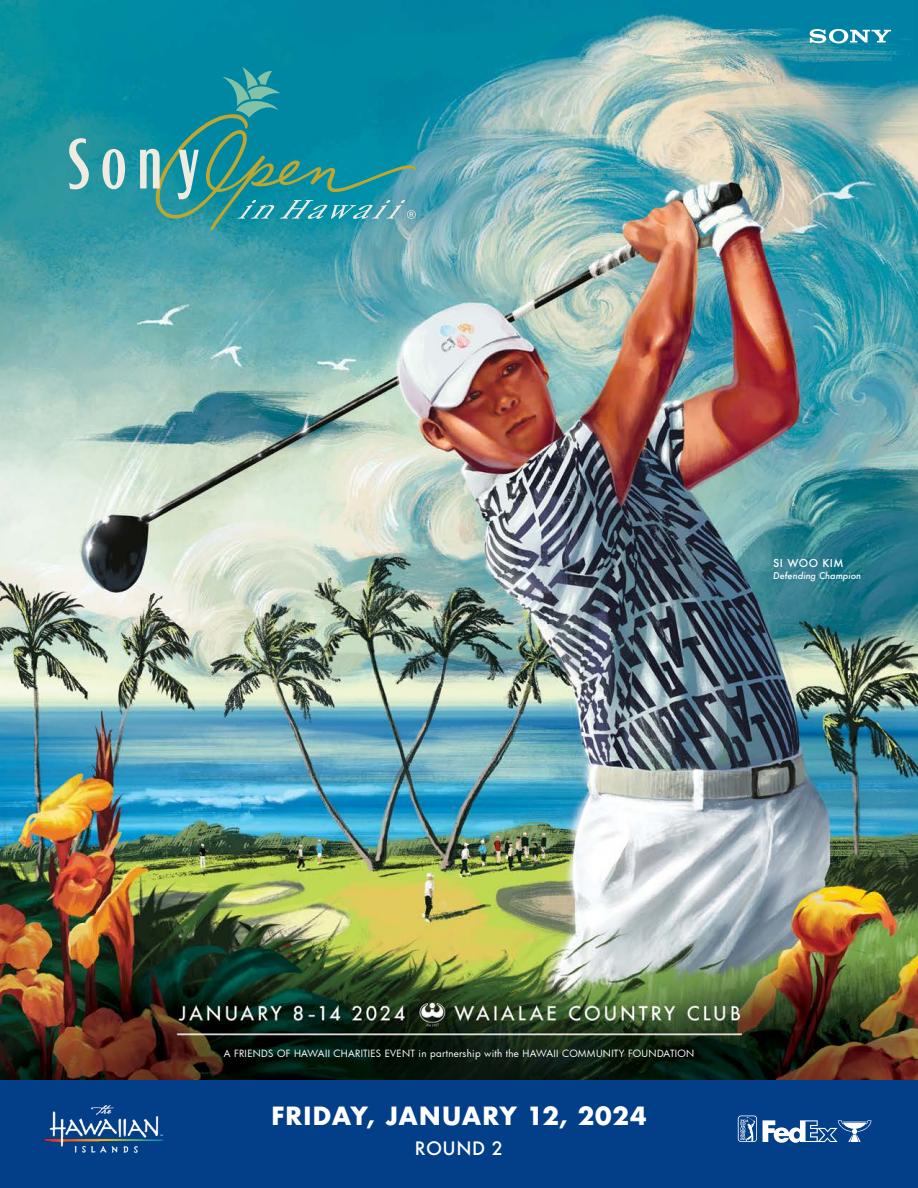
<style>
.page{position:relative;width:918px;height:1188px;background:#fff}
.page>*{position:absolute;margin:0;border:0;box-sizing:border-box;transform-origin:0 0}
.t1{font:700 24.45px "Futura";letter-spacing:.03em;color:#fff}
.t2{font:500 18px "Futura";letter-spacing:.03em;color:#fff}
.t3{font:500 10.5px "Futura";letter-spacing:.05em;color:#fff}
.t4{font:9.75px "Futura";letter-spacing:.03em;color:#fff}
.t5{font:italic 500 9px "Futura";color:#fff}
</style>
<div class="page">
<img style="left:0;top:0;width:918px;height:1080px">
<div style="left:0;top:1080px;width:918px;height:108px;background:#023f88"></div>
<svg style="left:738px;top:1116px;width:19px;height:26px"></svg>
<svg style="left:763px;top:1120px;width:108px;height:23px"></svg>
<img style="left:43px;top:1105px;width:121px;height:48px">
<svg style="left:810px;top:29px;width:81px;height:14px"></svg>
<svg style="left:69px;top:138px;width:20px;height:51px"></svg>
<svg style="left:102px;top:149px;width:23px;height:40px"></svg>
<svg style="left:140px;top:67px;width:276px;height:164px;background:#1f929f"></svg>
<p class="t3" style="left:773px;top:556px;width:72px">SI WOO KIM</p>
<p class="t5" style="left:773px;top:569px;width:90px">Defending Champion</p>
<p class="t4" style="left:224px;top:1047px;width:472px">A FRIENDS OF HAWAII CHARITIES EVENT in partnership with the HAWAII COMMUNITY FOUNDATION</p>
<h1 class="t1" style="left:271px;top:1098px;width:377px">FRIDAY, JANUARY 12, 2024</h1>
<h2 class="t2" style="left:415px;top:1136px;width:90px">ROUND 2</h2>
</div>
